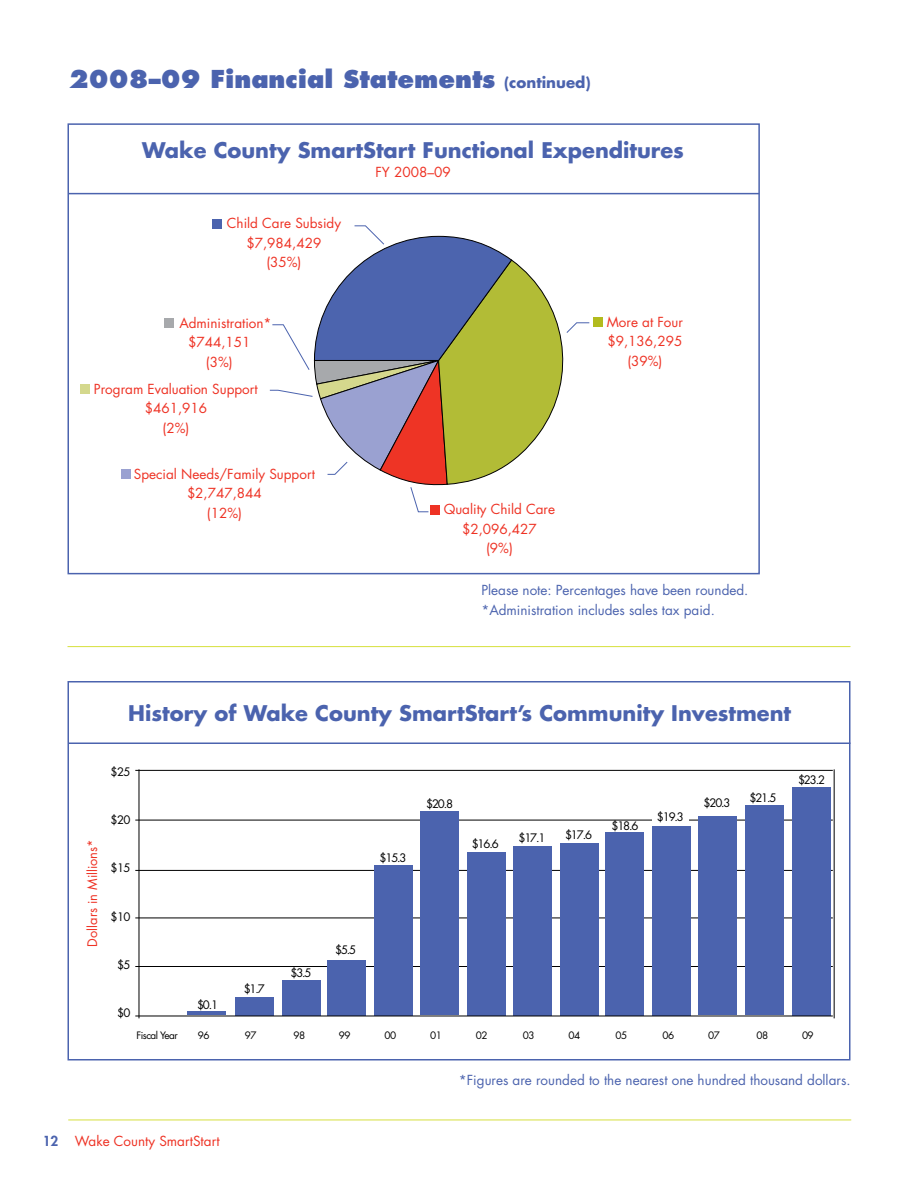
<style>
.page{position:relative;width:918px;height:1188px;background:#fff}
.page>*{position:absolute;margin:0;border:0;box-sizing:border-box;transform-origin:0 0}
.t1{font:800 24px "Futura Std";color:#4b63ae}
.t2{font:700 21px "Futura Std";color:#4b63ae}
.t3{font:13.5px/19.5px "Futura Std";color:#ee3224;text-align:center}
.t4{font:13.5px/19.5px "Futura Std";color:#4b63ae}
.t5{font:12.9px "Futura Std";color:#ee3224}
.t6{font:11.4px "Futura Std";letter-spacing:-.1em;color:#000}
.t7{font:10.05px "Futura Std";letter-spacing:-.05em;color:#000}
.s1{font-weight:700;font-size:15px}
.s2{font-weight:800;color:#4b63ae}
</style>
<div class="page">
<hr style="left:68px;top:1120px;width:783px;height:1px;background:#d6e03e">
<div style="left:68px;top:123px;width:692px;height:451px;border:2px solid #4b63ae"></div>
<div style="left:68px;top:681px;width:782px;height:379px;border:2px solid #4b63ae"></div>
<hr style="left:69px;top:193px;width:690px;height:1px;background:#4b63ae">
<hr style="left:69px;top:742px;width:781px;height:2px;background:#4b63ae">
<svg style="left:269px;top:225px;width:321px;height:288px"></svg>
<div style="left:213px;top:219px;width:9px;height:10px;background:#4b63ae"></div>
<div style="left:164px;top:319px;width:10px;height:9px;background:#a7a9ac"></div>
<div style="left:594px;top:317px;width:9px;height:10px;background:#b2bb1e"></div>
<div style="left:81px;top:384px;width:9px;height:10px;background:#d4d88d"></div>
<div style="left:121px;top:469px;width:10px;height:10px;background:#9aa1d1"></div>
<div style="left:430px;top:505px;width:10px;height:9px;background:#ee3224"></div>
<hr style="left:135px;top:770px;width:698px;height:1px;background:#000">
<hr style="left:135px;top:820px;width:698px;height:1px;background:#000">
<hr style="left:135px;top:870px;width:698px;height:1px;background:#000">
<hr style="left:135px;top:918px;width:698px;height:1px;background:#000">
<hr style="left:135px;top:966px;width:698px;height:1px;background:#000">
<div style="left:792px;top:787px;width:38px;height:228px;background:#4b63ae"></div>
<div style="left:745px;top:805px;width:38px;height:210px;background:#4b63ae"></div>
<div style="left:698px;top:816px;width:38px;height:199px;background:#4b63ae"></div>
<div style="left:652px;top:826px;width:38px;height:189px;background:#4b63ae"></div>
<div style="left:606px;top:832px;width:38px;height:183px;background:#4b63ae"></div>
<div style="left:560px;top:843px;width:38px;height:172px;background:#4b63ae"></div>
<div style="left:514px;top:846px;width:38px;height:169px;background:#4b63ae"></div>
<div style="left:467px;top:852px;width:38px;height:163px;background:#4b63ae"></div>
<div style="left:420px;top:812px;width:38px;height:203px;background:#4b63ae"></div>
<div style="left:375px;top:865px;width:38px;height:150px;background:#4b63ae"></div>
<div style="left:327px;top:960px;width:39px;height:55px;background:#4b63ae"></div>
<div style="left:282px;top:980px;width:38px;height:35px;background:#4b63ae"></div>
<div style="left:235px;top:997px;width:38px;height:18px;background:#4b63ae"></div>
<hr style="left:188px;top:1011px;width:38px;height:4px;background:#4b63ae">
<hr style="left:135px;top:1016px;width:698px;height:1px;background:#000">
<hr style="left:139px;top:769px;width:1px;height:249px;background:#000">
<hr style="left:834px;top:769px;width:1px;height:249px;background:#000">
<div style="left:652px;top:812px;width:37px;height:13px;background:#fff"></div>
<hr style="left:67px;top:646px;width:783px;height:1px;background:#d6e03e">
<h1 class="t1" style="left:69px;top:63px;width:523px">2008–09 Financial Statements <span class="s1">(continued)</span></h1>
<h2 class="t2" style="left:142px;top:136px;width:543px">Wake County SmartStart Functional Expenditures</h2>
<p class="t3" style="left:376px;top:162px;width:77px">FY 2008–09</p>
<p class="t3" style="left:227px;top:214px;width:116px">Child Care Subsidy $7,984,429<br>(35%)</p>
<p class="t3" style="left:179px;top:313px;width:94px">Administration*</p>
<p class="t3" style="left:188px;top:333px;width:64px">$744,151</p>
<p class="t3" style="left:206px;top:352px;width:28px">(3%)</p>
<p class="t3" style="left:94px;top:379px;width:165px">Program Evaluation Support $461,916<br>(2%)</p>
<p class="t3" style="left:134px;top:464px;width:183px">Special Needs/Family Support $2,747,844<br>(12%)</p>
<p class="t3" style="left:607px;top:312px;width:78px">More at Four $9,136,295 (39%)</p>
<p class="t3" style="left:444px;top:500px;width:113px">Quality Child Care $2,096,427<br>(9%)</p>
<p class="t4" style="left:481px;top:580px;width:269px">Please note: Percentages have been rounded. *Administration includes sales tax paid.</p>
<h2 class="t2" style="left:128px;top:699px;width:664px">History of Wake County SmartStart’s Community Investment</h2>
<p class="t5" style="left:84px;top:947px;width:109px;rotate:-90deg">Dollars in Millions*</p>
<p class="t6" style="left:111px;top:764px;width:21px">$25</p>
<p class="t6" style="left:111px;top:813px;width:21px">$20</p>
<p class="t6" style="left:111px;top:861px;width:21px">$15</p>
<p class="t6" style="left:111px;top:909px;width:21px">$10</p>
<p class="t6" style="left:117px;top:958px;width:15px">$5</p>
<p class="t6" style="left:117px;top:1006px;width:15px">$0</p>
<p class="t6" style="left:380px;top:850px;width:29px">$15.3</p>
<p class="t6" style="left:426px;top:797px;width:29px">$20.8</p>
<p class="t6" style="left:472px;top:837px;width:29px">$16.6</p>
<p class="t6" style="left:519px;top:831px;width:29px">$17.1</p>
<p class="t6" style="left:565px;top:828px;width:29px">$17.6</p>
<p class="t6" style="left:611px;top:818px;width:29px">$18.6</p>
<p class="t6" style="left:657px;top:810px;width:29px">$19.3</p>
<p class="t6" style="left:704px;top:796px;width:29px">$20.3</p>
<p class="t6" style="left:749px;top:790px;width:29px">$21.5</p>
<p class="t6" style="left:798px;top:772px;width:29px">$23.2</p>
<p class="t6" style="left:197px;top:997px;width:23px">$0.1</p>
<p class="t6" style="left:244px;top:982px;width:23px">$1.7</p>
<p class="t6" style="left:291px;top:965px;width:23px">$3.5</p>
<p class="t6" style="left:335px;top:943px;width:23px">$5.5</p>
<p class="t7" style="left:136px;top:1029px;width:43px">Fiscal Year</p>
<p class="t7" style="left:198px;top:1029px;width:13px">96</p>
<p class="t7" style="left:245px;top:1029px;width:13px">97</p>
<p class="t7" style="left:293px;top:1029px;width:13px">98</p>
<p class="t7" style="left:339px;top:1029px;width:13px">99</p>
<p class="t7" style="left:385px;top:1029px;width:13px">00</p>
<p class="t7" style="left:430px;top:1029px;width:13px">01</p>
<p class="t7" style="left:476px;top:1029px;width:13px">02</p>
<p class="t7" style="left:523px;top:1029px;width:13px">03</p>
<p class="t7" style="left:568px;top:1029px;width:13px">04</p>
<p class="t7" style="left:616px;top:1029px;width:13px">05</p>
<p class="t7" style="left:663px;top:1029px;width:13px">06</p>
<p class="t7" style="left:708px;top:1029px;width:13px">07</p>
<p class="t7" style="left:757px;top:1029px;width:13px">08</p>
<p class="t7" style="left:802px;top:1029px;width:13px">09</p>
<p class="t4" style="left:459px;top:1070px;width:393px">*Figures are rounded to the nearest one hundred thousand dollars.</p>
<p class="t3" style="left:43px;top:1132px;width:179px"><span class="s2">12</span> Wake County SmartStart</p>
</div>
